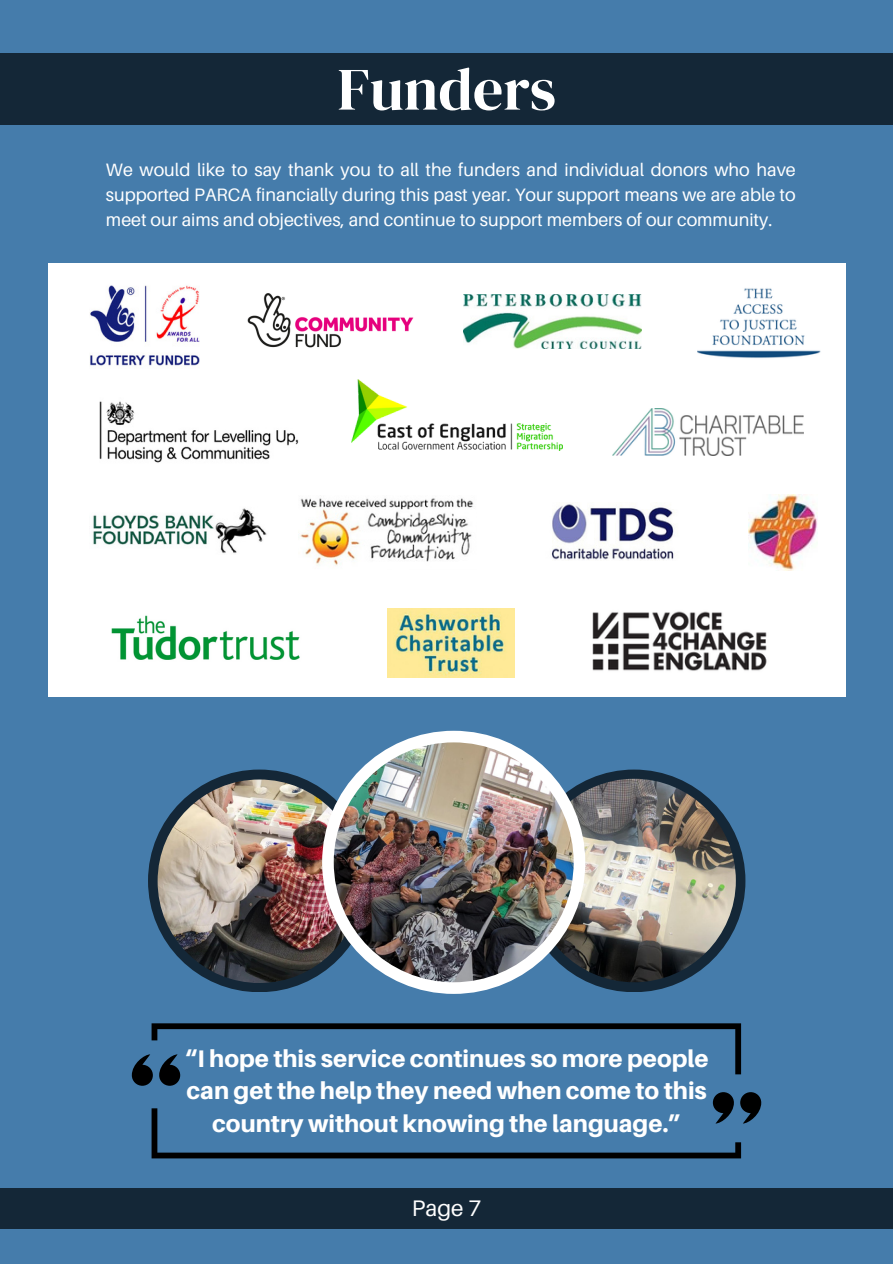
<style>
.page{position:relative;width:893px;height:1264px;background:#fff}
.page>*{position:absolute;margin:0;border:0;box-sizing:border-box;transform-origin:0 0}
.t1{font:60px "DM Serif Display";color:#fff}
.t2{font:800 24px/32.7px "Aileron";color:#fff;text-align:center}
.t3{font:22.5px "Aileron";color:#fff}
.t4{font:18px/24.8px "Aileron";color:#fff;text-align:justify}
</style>
<div class="page">
<div style="left:0;top:0;width:892px;height:1263px;background:#457cab"></div>
<div style="left:0;top:54px;width:892px;height:71px;background:#142737"></div>
<div style="left:0;top:1187px;width:892px;height:41px;background:#142737"></div>
<div style="left:48px;top:263px;width:797px;height:434px;background:#fff"></div>
<img style="left:551px;top:502px;width:124px;height:58px">
<img style="left:748px;top:494px;width:69px;height:77px">
<img style="left:298px;top:498px;width:176px;height:68px">
<img style="left:463px;top:294px;width:178px;height:54px">
<img style="left:247px;top:293px;width:167px;height:55px">
<img style="left:352px;top:380px;width:210px;height:71px">
<img style="left:99px;top:401px;width:200px;height:62px">
<img style="left:111px;top:615px;width:189px;height:45px">
<img style="left:612px;top:409px;width:191px;height:46px">
<img style="left:93px;top:508px;width:174px;height:45px">
<img style="left:697px;top:288px;width:124px;height:70px">
<img style="left:387px;top:608px;width:127px;height:70px">
<img style="left:90px;top:285px;width:110px;height:81px">
<img style="left:592px;top:611px;width:175px;height:60px">
<svg style="left:132px;top:1023px;width:609px;height:62px"></svg>
<svg style="left:151px;top:1092px;width:610px;height:66px"></svg>
<div style="left:522px;top:769px;width:223px;height:223px;background:#142737;border-radius:50%"></div>
<img style="left:532px;top:778px;width:203px;height:204px;border-radius:50%">
<div style="left:148px;top:769px;width:222px;height:223px;background:#142737;border-radius:50%"></div>
<img style="left:158px;top:779px;width:203px;height:204px;border-radius:50%">
<div style="left:322px;top:730px;width:263px;height:263px;background:#fff;border-radius:50%"></div>
<img style="left:334px;top:742px;width:239px;height:240px;border-radius:50%">
<h1 class="t1" style="left:337px;top:47px;width:220px">Funders</h1>
<p class="t4" style="left:106px;top:157px;width:691px">We would like to say thank you to all the funders and individual donors who have supported PARCA financially during this past year. Your support means we are able to meet our aims and objectives, and continue to support members of our community.</p>
<h2 class="t2" style="left:185px;top:1041px;width:525px">“I hope this service continues so more people can get the help they need when come to this country without knowing the language.”</h2>
<p class="t3" style="left:412px;top:1194px;width:71px">Page 7</p>
</div>
